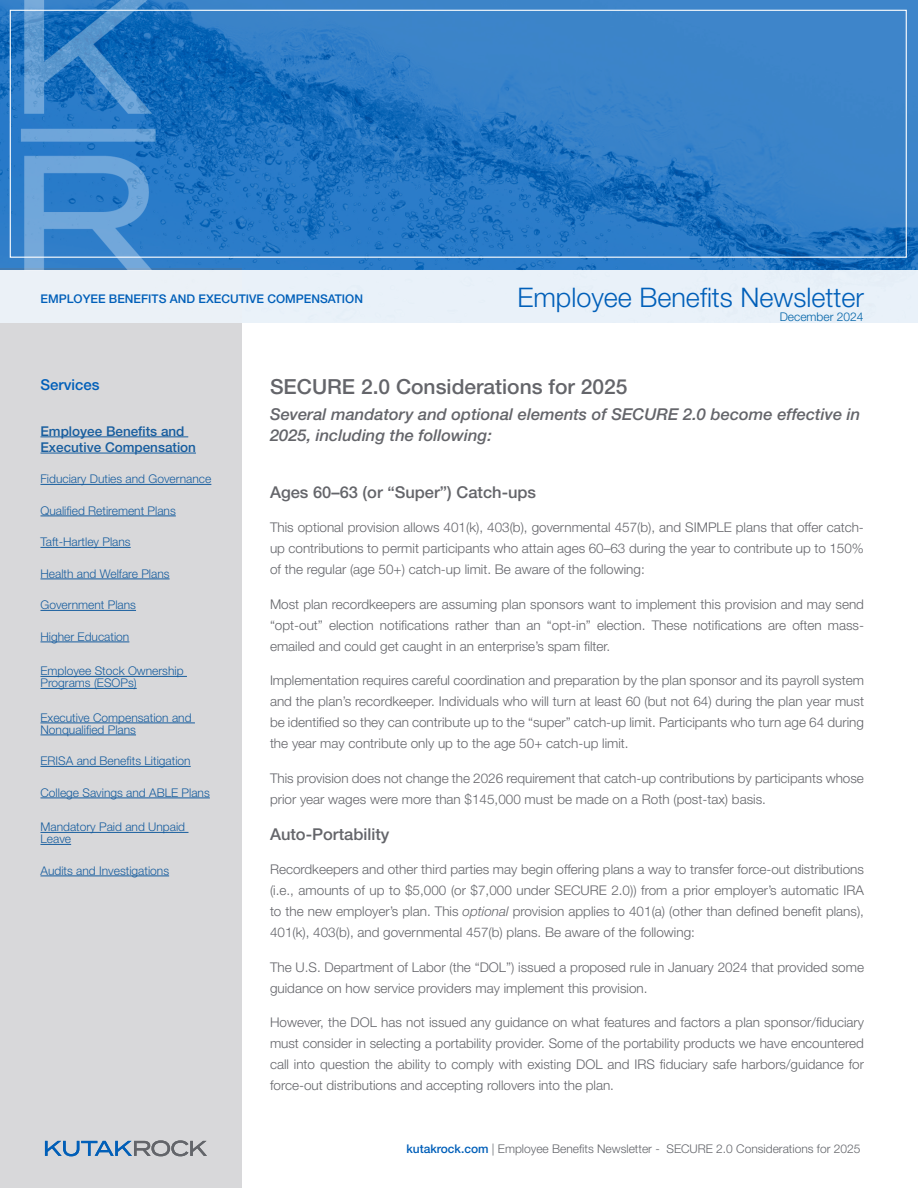
<style>
.page{position:relative;width:918px;height:1188px;background:#fff}
.page>*{position:absolute;margin:0;border:0;box-sizing:border-box;transform-origin:0 0}
.t1{font:300 27px "Helvetica Neue LT Std";color:#005fb9}
.Body_Text{font:500 20.85px "Helvetica Neue LT Std";color:#64656a}
.Body_Text-2{font:italic 500 16.35px/21px "Helvetica Neue LT Std";color:#64656a}
.Body_Text-3{font:500 16.35px "Helvetica Neue LT Std";color:#64656a}
.t2{font:500 15px "Helvetica Neue LT Std";color:#005fb9}
.t3{font:500 13.5px/16.2px "Helvetica Neue LT Std";color:#175d9e}
.Body_Text-4{font:300 13.35px/21px "Helvetica Neue LT Std";color:#64656a;text-align:justify}
.t4{font:300 12px/12px "Helvetica Neue LT Std";color:#175d9e}
.t5{font:300 12px "Helvetica Neue LT Std";color:#63656a}
.t6{font:500 12px "Helvetica Neue LT Std";color:#005fb9}
.t7{font:300 12px "Helvetica Neue LT Std";color:#0163a8}
.s1{font-style:italic}
.s2{font-weight:500;color:#005fb9}
</style>
<div class="page">
<svg style="left:0;top:0;width:918px;height:270px;background:#2f7cc5"></svg>
<div style="left:0;top:269px;width:241px;height:919px;background:#d8d8da"></div>
<div style="left:0;top:270px;width:918px;height:53px;background:#e9f1f9"></div>
<svg style="left:45px;top:1140px;width:162px;height:16px"></svg>
<img style="left:16px;top:0;width:146px;height:270px">
<hr style="left:40px;top:437px;width:148px;height:1px;background:#175d9e">
<hr style="left:40px;top:453px;width:156px;height:1px;background:#175d9e">
<hr style="left:40px;top:484px;width:171px;height:1px;background:#175d9e">
<hr style="left:40px;top:516px;width:136px;height:1px;background:#175d9e">
<hr style="left:40px;top:547px;width:91px;height:1px;background:#175d9e">
<hr style="left:40px;top:579px;width:130px;height:1px;background:#175d9e">
<hr style="left:40px;top:610px;width:96px;height:1px;background:#175d9e">
<hr style="left:40px;top:642px;width:89px;height:1px;background:#175d9e">
<hr style="left:40px;top:676px;width:147px;height:1px;background:#175d9e">
<hr style="left:40px;top:688px;width:97px;height:1px;background:#175d9e">
<hr style="left:40px;top:723px;width:155px;height:1px;background:#175d9e">
<hr style="left:40px;top:735px;width:96px;height:1px;background:#175d9e">
<hr style="left:40px;top:766px;width:151px;height:1px;background:#175d9e">
<hr style="left:40px;top:798px;width:170px;height:1px;background:#175d9e">
<hr style="left:40px;top:832px;width:149px;height:1px;background:#175d9e">
<hr style="left:40px;top:844px;width:31px;height:1px;background:#175d9e">
<hr style="left:40px;top:876px;width:129px;height:1px;background:#175d9e">
<p class="t6" style="left:40px;top:292px;width:324px">EMPLOYEE BENEFITS AND EXECUTIVE COMPENSATION</p>
<p class="t1" style="left:517px;top:281px;width:348px">Employee Benefits Newsletter</p>
<p class="t7" style="left:780px;top:309px;width:85px">December 2024</p>
<p class="t2" style="left:40px;top:375px;width:61px">Services</p>
<p class="t3" style="left:40px;top:422px;width:157px">Employee Benefits and<br>Executive Compensation</p>
<p class="t4" style="left:40px;top:473px;width:172px">Fiduciary Duties and Governance</p>
<p class="t4" style="left:40px;top:504px;width:137px">Qualified Retirement Plans</p>
<p class="t4" style="left:40px;top:536px;width:92px">Taft-Hartley Plans</p>
<p class="t4" style="left:40px;top:567px;width:131px">Health and Welfare Plans</p>
<p class="t4" style="left:40px;top:599px;width:97px">Government Plans</p>
<p class="t4" style="left:40px;top:630px;width:90px">Higher Education</p>
<p class="t4" style="left:40px;top:665px;width:145px">Employee Stock Ownership<br>Programs (ESOPs)</p>
<p class="t4" style="left:40px;top:711px;width:153px">Executive Compensation and<br>Nonqualified Plans</p>
<p class="t4" style="left:40px;top:755px;width:152px">ERISA and Benefits Litigation</p>
<p class="t4" style="left:40px;top:786px;width:171px">College Savings and ABLE Plans</p>
<p class="t4" style="left:40px;top:821px;width:146px">Mandatory Paid and Unpaid<br>Leave</p>
<p class="t4" style="left:40px;top:864px;width:130px">Audits and Investigations</p>
<p class="Body_Text" style="left:270px;top:374px;width:359px">SECURE 2.0 Considerations for 2025</p>
<p class="Body_Text-2" style="left:270px;top:403px;width:592px">Several mandatory and optional elements of SECURE 2.0 become effective in<br>2025, including the following:</p>
<p class="Body_Text-3" style="left:270px;top:482px;width:268px">Ages 60–63 (or “Super”) Catch-ups</p>
<p class="Body_Text-4" style="left:270px;top:517px;width:595px">This optional provision allows 401(k), 403(b), governmental 457(b), and SIMPLE plans that offer catch&shy;up contributions to permit participants who attain ages 60–63 during the year to contribute up to 150% of the regular (age 50+) catch-up limit. Be aware of the following:</p>
<p class="Body_Text-4" style="left:270px;top:593px;width:596px">Most plan recordkeepers are assuming plan sponsors want to implement this provision and may send “opt-out” election notifications rather than an “opt-in” election. These notifications are often mass&shy;emailed and could get caught in an enterprise’s spam filter.</p>
<p class="Body_Text-4" style="left:270px;top:670px;width:596px">Implementation requires careful coordination and preparation by the plan sponsor and its payroll system and the plan’s recordkeeper. Individuals who will turn at least 60 (but not 64) during the plan year must be identified so they can contribute up to the “super” catch-up limit. Participants who turn age 64 during the year may contribute only up to the age 50+ catch-up limit.</p>
<p class="Body_Text-4" style="left:270px;top:767px;width:596px">This provision does not change the 2026 requirement that catch-up contributions by participants whose prior year wages were more than $145,000 must be made on a Roth (post-tax) basis.</p>
<p class="Body_Text-3" style="left:270px;top:824px;width:121px">Auto-Portability</p>
<p class="Body_Text-4" style="left:270px;top:859px;width:596px">Recordkeepers and other third parties may begin offering plans a way to transfer force-out distributions (i.e., amounts of up to $5,000 (or $7,000 under SECURE 2.0)) from a prior employer’s automatic IRA to the new employer’s plan. This <span class="s1">optional</span> provision applies to 401(a) (other than defined benefit plans), 401(k), 403(b), and governmental 457(b) plans. Be aware of the following:</p>
<p class="Body_Text-4" style="left:270px;top:956px;width:596px">The U.S. Department of Labor (the “DOL”) issued a proposed rule in January 2024 that provided some guidance on how service providers may implement this provision.</p>
<p class="Body_Text-4" style="left:270px;top:1012px;width:596px">However, the DOL has not issued any guidance on what features and factors a plan sponsor/fiduciary must consider in selecting a portability provider. Some of the portability products we have encountered call into question the ability to comply with existing DOL and IRS fiduciary safe harbors/guidance for force-out distributions and accepting rollovers into the plan.</p>
<p class="t5" style="left:406px;top:1141px;width:456px"><span class="s2">kutakrock.com</span> | Employee Benefits Newsletter - SECURE 2.0 Considerations for 2025</p>
</div>
